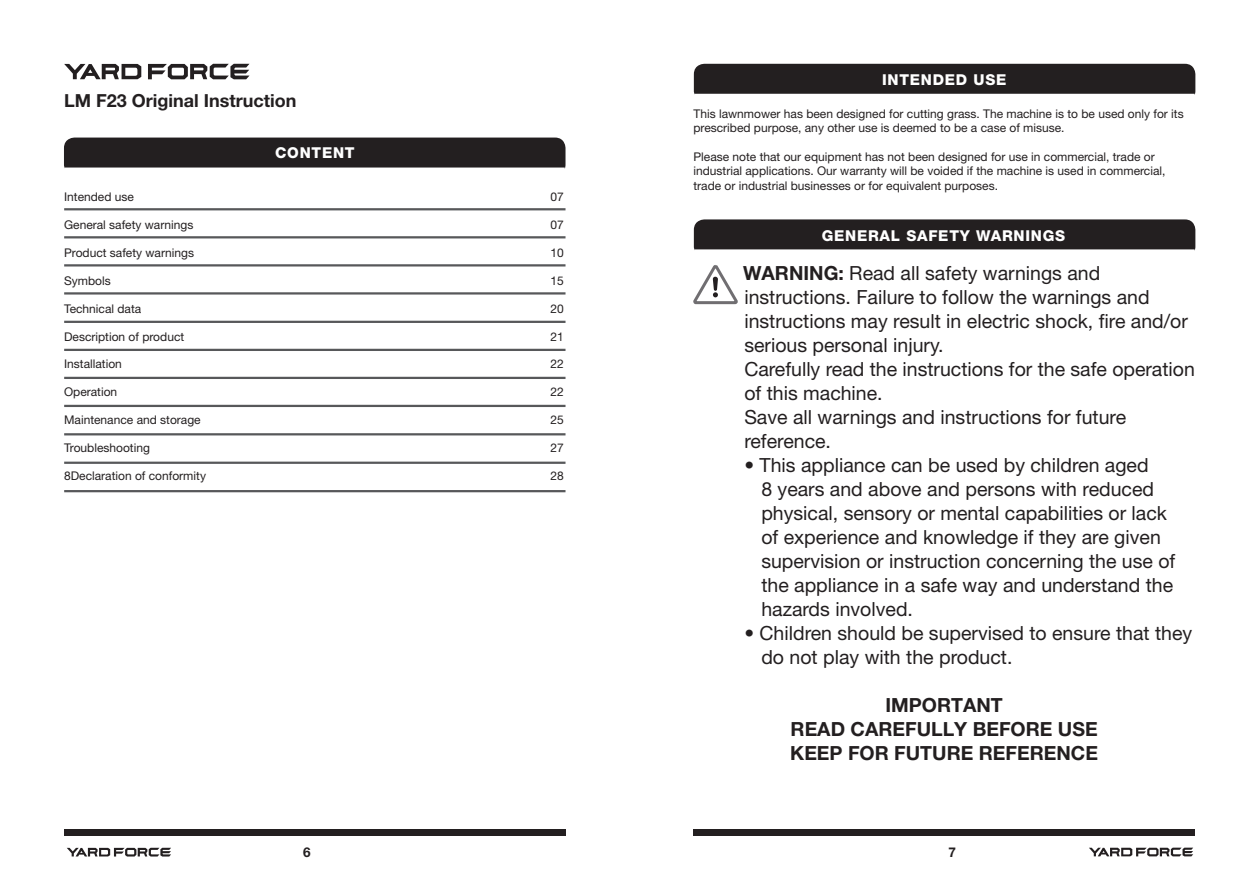
<style>
.page{position:relative;width:1259px;height:893px;background:#fff}
.page>*{position:absolute;margin:0;border:0;box-sizing:border-box;transform-origin:0 0}
.t1{font:19.5px/24px "Helvetica Neue LT Std";color:#231f20}
.t2{font:700 19.5px "Helvetica Neue LT Pro";color:#231f20}
.t3{font:700 18px "Helvetica Neue LT Pro";color:#231f20}
.t4{font:800 15px "Helvetica Neue LT Pro";letter-spacing:.05em;color:#fff}
.t5{font:700 13.5px "Helvetica Neue LT Pro";color:#231f20}
.t6{font:12px/14.4px "Helvetica Neue LT Std";color:#231f20}
.s1{font-family:"Helvetica Neue LT Pro";font-weight:700}
</style>
<div class="page">
<div style="left:64px;top:829px;width:502px;height:7px;background:#231f20"></div>
<div style="left:693px;top:829px;width:502px;height:6px;background:#231f20"></div>
<svg style="left:67px;top:848px;width:104px;height:8px"></svg>
<svg style="left:1089px;top:848px;width:104px;height:8px"></svg>
<div style="left:64px;top:138px;width:501px;height:31px;background:#231f20"></div>
<svg style="left:148px;top:64px;width:101px;height:15px"></svg>
<svg style="left:64px;top:64px;width:77px;height:15px"></svg>
<hr style="left:64px;top:208px;width:501px;height:2px;background:#57585a">
<hr style="left:64px;top:292px;width:501px;height:3px;background:#57585a">
<hr style="left:64px;top:264px;width:501px;height:2px;background:#57585a">
<hr style="left:64px;top:236px;width:501px;height:2px;background:#57585a">
<hr style="left:64px;top:321px;width:501px;height:2px;background:#57585a">
<hr style="left:64px;top:349px;width:501px;height:2px;background:#57585a">
<hr style="left:64px;top:377px;width:501px;height:2px;background:#57585a">
<hr style="left:64px;top:405px;width:501px;height:2px;background:#57585a">
<hr style="left:64px;top:433px;width:501px;height:2px;background:#57585a">
<hr style="left:64px;top:462px;width:501px;height:2px;background:#57585a">
<hr style="left:64px;top:490px;width:501px;height:2px;background:#57585a">
<svg style="left:694px;top:219px;width:501px;height:32px;background:#312d2e"></svg>
<div style="left:694px;top:64px;width:501px;height:31px;background:#231f20"></div>
<svg style="left:693px;top:265px;width:45px;height:40px"></svg>
<p class="t3" style="left:64px;top:89px;width:234px">LM F23 Original Instruction</p>
<p class="t4" style="left:275px;top:144px;width:81px">CONTENT</p>
<p class="t6" style="left:64px;top:189px;width:71px">Intended use</p>
<p class="t6" style="left:550px;top:189px;width:15px">07</p>
<p class="t6" style="left:64px;top:217px;width:131px">General safety warnings</p>
<p class="t6" style="left:550px;top:217px;width:15px">07</p>
<p class="t6" style="left:64px;top:245px;width:131px">Product safety warnings</p>
<p class="t6" style="left:550px;top:245px;width:15px">10</p>
<p class="t6" style="left:64px;top:273px;width:48px">Symbols</p>
<p class="t6" style="left:550px;top:273px;width:15px">15</p>
<p class="t6" style="left:64px;top:301px;width:79px">Technical data</p>
<p class="t6" style="left:550px;top:301px;width:15px">20</p>
<p class="t6" style="left:64px;top:329px;width:122px">Description of product</p>
<p class="t6" style="left:550px;top:329px;width:15px">21</p>
<p class="t6" style="left:64px;top:357px;width:59px">Installation</p>
<p class="t6" style="left:550px;top:357px;width:15px">22</p>
<p class="t6" style="left:64px;top:385px;width:55px">Operation</p>
<p class="t6" style="left:550px;top:385px;width:15px">22</p>
<p class="t6" style="left:64px;top:413px;width:138px">Maintenance and storage</p>
<p class="t6" style="left:550px;top:413px;width:15px">25</p>
<p class="t6" style="left:64px;top:441px;width:87px">Troubleshooting</p>
<p class="t6" style="left:550px;top:441px;width:15px">27</p>
<p class="t6" style="left:64px;top:468px;width:143px">8Declaration of conformity</p>
<p class="t6" style="left:550px;top:468px;width:15px">28</p>
<p class="t4" style="left:882px;top:71px;width:126px">INTENDED USE</p>
<p class="t6" style="left:693px;top:106px;width:492px">This lawnmower has been designed for cutting grass. The machine is to be used only for its prescribed purpose, any other use is deemed to be a case of misuse.</p>
<p class="t6" style="left:693px;top:149px;width:473px">Please note that our equipment has not been designed for use in commercial, trade or industrial applications. Our warranty will be voided if the machine is used in commercial, trade or industrial businesses or for equivalent purposes.</p>
<p class="t4" style="left:821px;top:227px;width:245px">GENERAL SAFETY WARNINGS</p>
<p class="t1" style="left:743px;top:261px;width:359px"><span class="s1">WARNING:</span> Read all safety warnings and</p>
<p class="t1" style="left:744px;top:285px;width:445px">instructions. Failure to follow the warnings and instructions may result in electric shock, fire and/or serious personal injury.</p>
<p class="t1" style="left:744px;top:357px;width:452px">Carefully read the instructions for the safe operation of this machine.</p>
<p class="t1" style="left:744px;top:405px;width:383px">Save all warnings and instructions for future reference.</p>
<p class="t1" style="left:761px;top:453px;width:415px;text-indent:-17px">• This appliance can be used by children aged<br>8 years and above and persons with reduced physical, sensory or mental capabilities or lack of experience and knowledge if they are given supervision or instruction concerning the use of the appliance in a safe way and understand the hazards involved.</p>
<p class="t1" style="left:761px;top:621px;width:432px;text-indent:-17px">• Children should be supervised to ensure that they do not play with the product.</p>
<p class="t2" style="left:885px;top:693px;width:119px">IMPORTANT</p>
<p class="t2" style="left:790px;top:717px;width:309px">READ CAREFULLY BEFORE USE</p>
<p class="t2" style="left:790px;top:741px;width:309px">KEEP FOR FUTURE REFERENCE</p>
<p class="t5" style="left:303px;top:844px;width:9px">6</p>
<p class="t5" style="left:948px;top:844px;width:9px">7</p>
</div>
